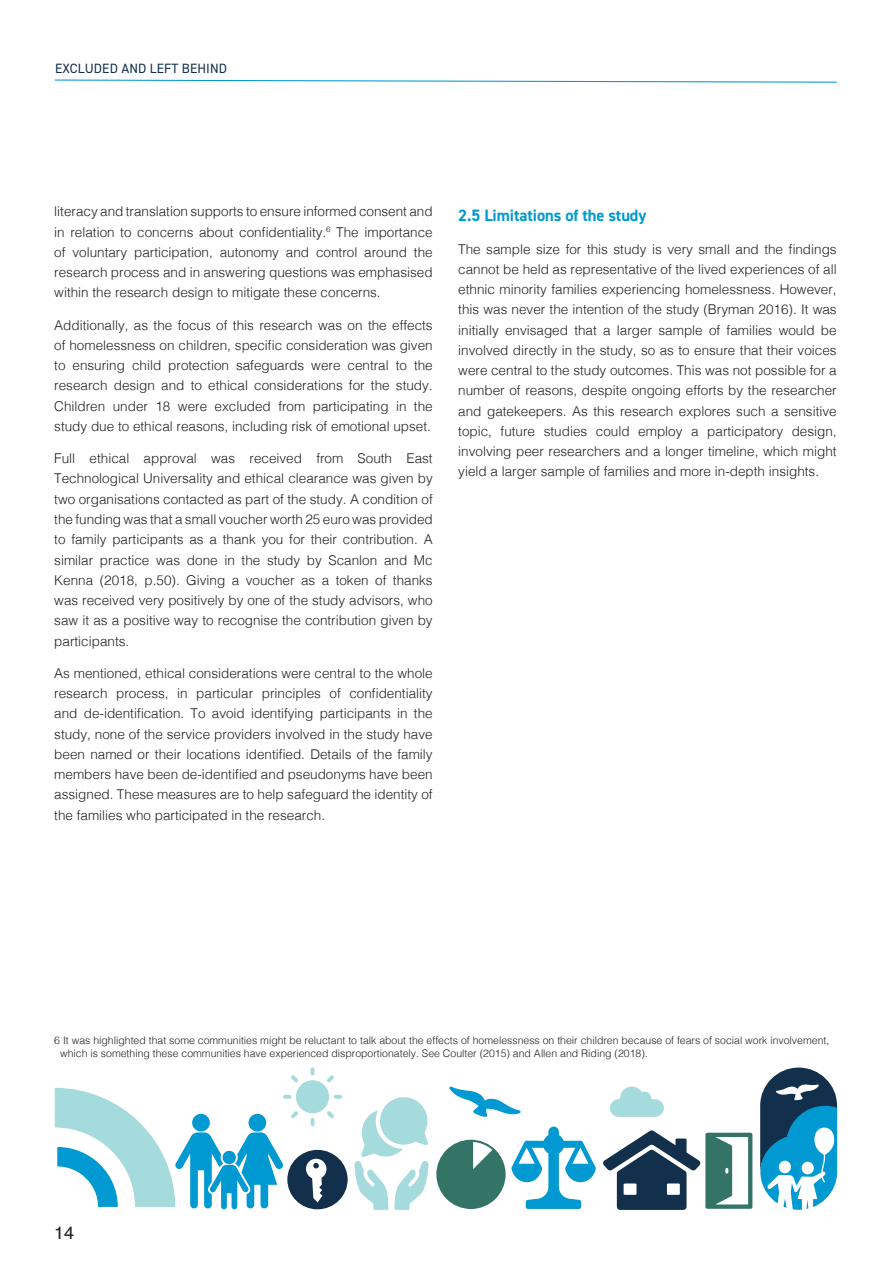
<style>
.page{position:relative;width:893px;height:1263px;background:#fff}
.page>*{position:absolute;margin:0;border:0;box-sizing:border-box;transform-origin:0 0}
.t1{font:18px "Helvetica";color:#231f20}
.t2{font:700 16.5px "DIN2014";letter-spacing:-.005em;color:#0099d1}
.t3{font:300 13.5px/20.2px "Helvetica";color:#231f20;text-align:justify}
.t4{font:13.5px "DIN2014";letter-spacing:.01em;color:#12304b}
.t5{font:300 10.5px/12.6px "Helvetica";color:#231f20}
</style>
<div class="page">
<svg style="left:54px;top:79px;width:783px;height:4px"></svg>
<div style="left:296px;top:1080px;width:33px;height:33px;background:#a6dbde;border-radius:50%"></div>
<svg style="left:311px;top:1067px;width:3px;height:8px"></svg>
<svg style="left:291px;top:1075px;width:7px;height:7px"></svg>
<svg style="left:311px;top:1118px;width:3px;height:8px"></svg>
<svg style="left:327px;top:1111px;width:7px;height:7px"></svg>
<svg style="left:334px;top:1095px;width:8px;height:4px"></svg>
<svg style="left:327px;top:1075px;width:7px;height:7px"></svg>
<svg style="left:610px;top:1086px;width:54px;height:31px"></svg>
<div style="left:287px;top:1150px;width:61px;height:59px;background:#12304b;border-radius:50%"></div>
<svg style="left:306px;top:1158px;width:21px;height:44px"></svg>
<svg style="left:449px;top:1086px;width:72px;height:31px"></svg>
<svg style="left:354px;top:1097px;width:75px;height:113px"></svg>
<svg style="left:55px;top:1088px;width:243px;height:121px"></svg>
<svg style="left:760px;top:1067px;width:77px;height:143px"></svg>
<svg style="left:436px;top:1126px;width:160px;height:83px"></svg>
<svg style="left:603px;top:1130px;width:149px;height:80px"></svg>
<p class="t4" style="left:55px;top:60px;width:173px">EXCLUDED AND LEFT BEHIND</p>
<p class="t3" style="left:54px;top:201px;width:380px">literacy and translation supports to ensure informed consent and in relation to concerns about confidentiality.<sup>6</sup> The importance of voluntary participation, autonomy and control around the research process and in answering questions was emphasised within the research design to mitigate these concerns.</p>
<p class="t3" style="left:54px;top:314px;width:380px">Additionally, as the focus of this research was on the effects of homelessness on children, specific consideration was given to ensuring child protection safeguards were central to the research design and to ethical considerations for the study.<br>Children under 18 were excluded from participating in the study due to ethical reasons, including risk of emotional upset.</p>
<p class="t3" style="left:54px;top:447px;width:380px">Full ethical approval was received from South East Technological Universality and ethical clearance was given by two organisations contacted as part of the study. A condition of the funding was that a small voucher worth 25 euro was provided to family participants as a thank you for their contribution. A similar practice was done in the study by Scanlon and Mc Kenna (2018, p.50). Giving a voucher as a token of thanks was received very positively by one of the study advisors, who saw it as a positive way to recognise the contribution given by participants.</p>
<p class="t3" style="left:54px;top:662px;width:380px">As mentioned, ethical considerations were central to the whole research process, in particular principles of confidentiality and de-identification. To avoid identifying participants in the study, none of the service providers involved in the study have been named or their locations identified. Details of the family members have been de-identified and pseudonyms have been assigned. These measures are to help safeguard the identity of the families who participated in the research.</p>
<p class="t2" style="left:458px;top:205px;width:190px">2.5 Limitations of the study</p>
<p class="t3" style="left:458px;top:238px;width:380px">The sample size for this study is very small and the findings cannot be held as representative of the lived experiences of all ethnic minority families experiencing homelessness. However, this was never the intention of the study (Bryman 2016). It was initially envisaged that a larger sample of families would be involved directly in the study, so as to ensure that their voices were central to the study outcomes. This was not possible for a number of reasons, despite ongoing efforts by the researcher and gatekeepers. As this research explores such a sensitive topic, future studies could employ a participatory design, involving peer researchers and a longer timeline, which might yield a larger sample of families and more in-depth insights.</p>
<p class="t5" style="left:60px;top:1033px;width:771px;text-indent:-6px">6 It was highlighted that some communities might be reluctant to talk about the effects of homelessness on their children because of fears of social work involvement, which is something these communities have experienced disproportionately. See Coulter (2015) and Allen and Riding (2018).</p>
<h1 class="t1" style="left:54px;top:1219px;width:22px">14</h1>
</div>
